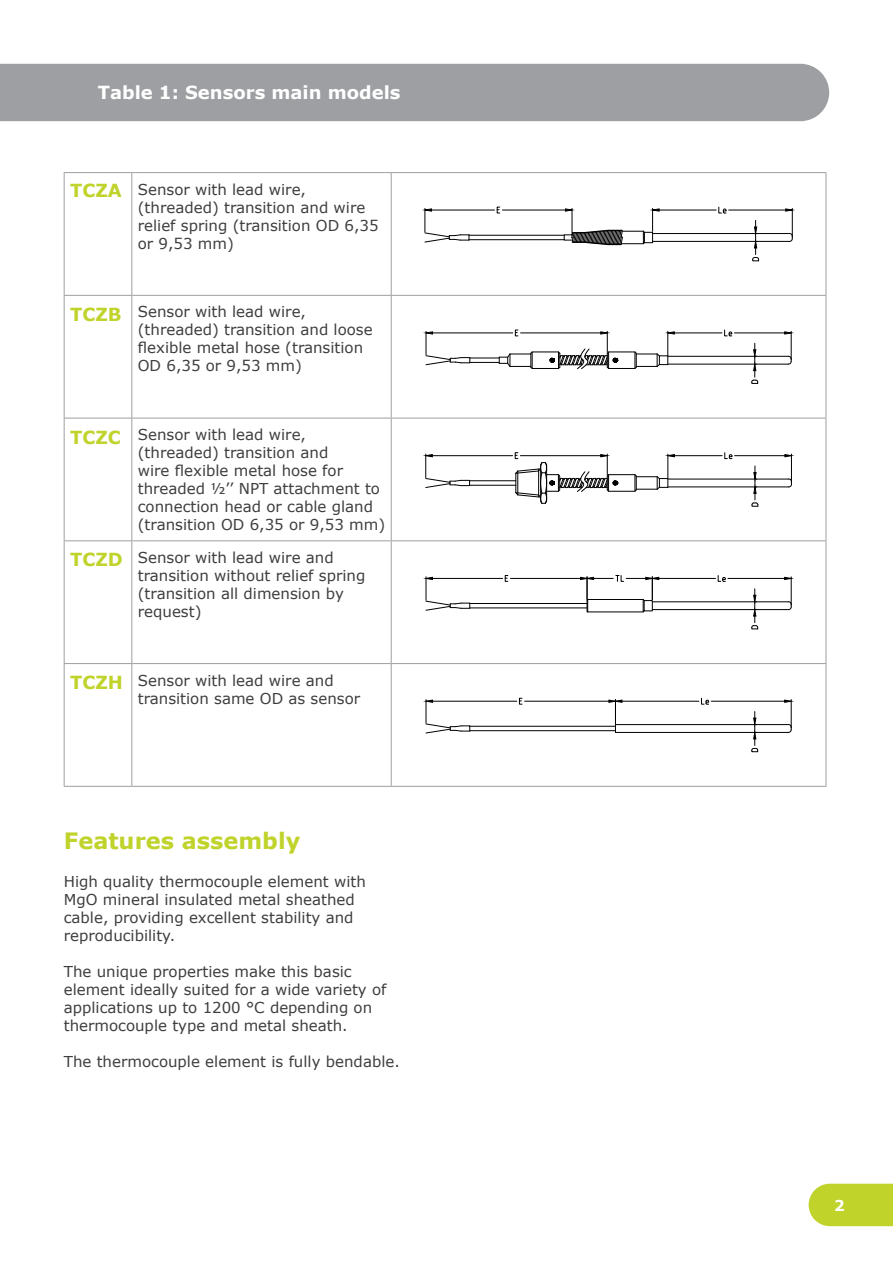
<style>
.page{position:relative;width:893px;height:1263px;background:#fff}
.page>*{position:absolute;margin:0;border:0;box-sizing:border-box;transform-origin:0 0}
.t1{font:700 22.5px "Verdana";color:#c0d32b}
.t2{font:700 18px "Verdana";color:#fff}
.t3{font:15px/18px "Verdana";color:#3e3e3f}
.t4{font:700 15px "Verdana";color:#fff}
.s1{font-weight:700;font-size:18px;color:#c0d32b}
</style>
<div class="page">
<div style="left:809px;top:1184px;width:84px;height:42px;background:#c0d32b"></div>
<div style="left:0;top:64px;width:829px;height:57px;background:#9d9fa2"></div>
<hr style="left:64px;top:172px;width:68px;height:1px;background:#9d9fa2">
<hr style="left:64px;top:173px;width:1px;height:122px;background:#9d9fa2">
<hr style="left:132px;top:172px;width:259px;height:1px;background:#9d9fa2">
<hr style="left:131px;top:173px;width:1px;height:122px;background:#9d9fa2">
<hr style="left:391px;top:172px;width:435px;height:1px;background:#9d9fa2">
<hr style="left:391px;top:173px;width:1px;height:122px;background:#9d9fa2">
<hr style="left:826px;top:173px;width:1px;height:122px;background:#9d9fa2">
<hr style="left:64px;top:295px;width:68px;height:1px;background:#9d9fa2">
<hr style="left:64px;top:296px;width:1px;height:122px;background:#9d9fa2">
<hr style="left:132px;top:295px;width:259px;height:1px;background:#9d9fa2">
<hr style="left:131px;top:296px;width:1px;height:122px;background:#9d9fa2">
<hr style="left:391px;top:295px;width:435px;height:1px;background:#9d9fa2">
<hr style="left:391px;top:296px;width:1px;height:122px;background:#9d9fa2">
<hr style="left:826px;top:296px;width:1px;height:122px;background:#9d9fa2">
<hr style="left:64px;top:418px;width:68px;height:1px;background:#9d9fa2">
<hr style="left:64px;top:418px;width:1px;height:122px;background:#9d9fa2">
<hr style="left:132px;top:418px;width:259px;height:1px;background:#9d9fa2">
<hr style="left:131px;top:418px;width:1px;height:122px;background:#9d9fa2">
<hr style="left:391px;top:418px;width:435px;height:1px;background:#9d9fa2">
<hr style="left:391px;top:418px;width:1px;height:122px;background:#9d9fa2">
<hr style="left:826px;top:418px;width:1px;height:122px;background:#9d9fa2">
<hr style="left:64px;top:540px;width:68px;height:1px;background:#9d9fa2">
<hr style="left:64px;top:541px;width:1px;height:122px;background:#9d9fa2">
<hr style="left:132px;top:540px;width:259px;height:1px;background:#9d9fa2">
<hr style="left:131px;top:541px;width:1px;height:122px;background:#9d9fa2">
<hr style="left:391px;top:540px;width:435px;height:1px;background:#9d9fa2">
<hr style="left:391px;top:541px;width:1px;height:122px;background:#9d9fa2">
<hr style="left:826px;top:541px;width:1px;height:122px;background:#9d9fa2">
<hr style="left:64px;top:663px;width:68px;height:1px;background:#9d9fa2">
<hr style="left:64px;top:664px;width:1px;height:122px;background:#9d9fa2">
<hr style="left:132px;top:663px;width:259px;height:1px;background:#9d9fa2">
<hr style="left:131px;top:664px;width:1px;height:122px;background:#9d9fa2">
<hr style="left:391px;top:663px;width:435px;height:1px;background:#9d9fa2">
<hr style="left:391px;top:664px;width:1px;height:122px;background:#9d9fa2">
<hr style="left:826px;top:664px;width:1px;height:122px;background:#9d9fa2">
<hr style="left:64px;top:786px;width:68px;height:1px;background:#9d9fa2">
<hr style="left:132px;top:786px;width:259px;height:1px;background:#9d9fa2">
<hr style="left:391px;top:786px;width:435px;height:1px;background:#9d9fa2">
<hr style="left:653px;top:233px;width:137px;height:1px;background:#000">
<hr style="left:653px;top:241px;width:137px;height:1px;background:#000">
<hr style="left:469px;top:235px;width:95px;height:1px;background:#000">
<hr style="left:469px;top:239px;width:95px;height:1px;background:#000">
<hr style="left:729px;top:210px;width:57px;height:1px;background:#000">
<hr style="left:659px;top:210px;width:57px;height:1px;background:#000">
<svg style="left:785px;top:208px;width:8px;height:34px"></svg>
<svg style="left:652px;top:208px;width:8px;height:23px"></svg>
<svg style="left:718px;top:207px;width:8px;height:7px"></svg>
<hr style="left:502px;top:210px;width:63px;height:1px;background:#000">
<hr style="left:431px;top:210px;width:63px;height:1px;background:#000">
<svg style="left:497px;top:207px;width:3px;height:6px"></svg>
<svg style="left:752px;top:220px;width:7px;height:41px"></svg>
<div style="left:644px;top:232px;width:9px;height:11px;border:1px solid #000"></div>
<svg style="left:564px;top:208px;width:81px;height:37px"></svg>
<svg style="left:424px;top:208px;width:46px;height:35px"></svg>
<div style="left:499px;top:357px;width:9px;height:7px;border:1px solid #000"></div>
<div style="left:659px;top:356px;width:9px;height:9px;border:1px solid #000"></div>
<hr style="left:668px;top:356px;width:120px;height:1px;background:#000">
<hr style="left:668px;top:364px;width:120px;height:1px;background:#000">
<hr style="left:734px;top:333px;width:51px;height:1px;background:#000">
<hr style="left:674px;top:333px;width:48px;height:1px;background:#000">
<svg style="left:784px;top:331px;width:8px;height:33px"></svg>
<svg style="left:667px;top:331px;width:8px;height:34px"></svg>
<svg style="left:724px;top:330px;width:8px;height:7px"></svg>
<svg style="left:751px;top:343px;width:7px;height:41px"></svg>
<hr style="left:433px;top:333px;width:80px;height:1px;background:#000">
<svg style="left:425px;top:331px;width:75px;height:34px"></svg>
<svg style="left:507px;top:330px;width:153px;height:39px"></svg>
<div style="left:659px;top:478px;width:9px;height:10px;border:1px solid #000"></div>
<hr style="left:668px;top:479px;width:121px;height:1px;background:#000">
<hr style="left:668px;top:487px;width:121px;height:1px;background:#000">
<hr style="left:734px;top:455px;width:51px;height:1px;background:#000">
<hr style="left:674px;top:455px;width:48px;height:1px;background:#000">
<svg style="left:784px;top:454px;width:8px;height:33px"></svg>
<svg style="left:667px;top:454px;width:8px;height:33px"></svg>
<svg style="left:724px;top:452px;width:8px;height:7px"></svg>
<svg style="left:752px;top:466px;width:7px;height:40px"></svg>
<hr style="left:470px;top:480px;width:46px;height:1px;background:#000">
<hr style="left:470px;top:485px;width:46px;height:1px;background:#000">
<hr style="left:432px;top:455px;width:81px;height:1px;background:#000">
<svg style="left:425px;top:454px;width:45px;height:34px"></svg>
<svg style="left:515px;top:452px;width:145px;height:52px"></svg>
<hr style="left:652px;top:601px;width:137px;height:1px;background:#000">
<hr style="left:652px;top:609px;width:137px;height:1px;background:#000">
<hr style="left:728px;top:578px;width:57px;height:1px;background:#000">
<hr style="left:659px;top:578px;width:57px;height:1px;background:#000">
<svg style="left:784px;top:577px;width:8px;height:33px"></svg>
<svg style="left:718px;top:575px;width:8px;height:7px"></svg>
<hr style="left:510px;top:578px;width:71px;height:1px;background:#000">
<hr style="left:432px;top:578px;width:71px;height:1px;background:#000">
<svg style="left:505px;top:575px;width:3px;height:6px"></svg>
<svg style="left:580px;top:575px;width:79px;height:38px"></svg>
<hr style="left:470px;top:603px;width:117px;height:1px;background:#000">
<hr style="left:470px;top:608px;width:117px;height:1px;background:#000">
<svg style="left:751px;top:589px;width:7px;height:40px"></svg>
<svg style="left:425px;top:577px;width:45px;height:34px"></svg>
<hr style="left:615px;top:724px;width:173px;height:1px;background:#000">
<hr style="left:615px;top:732px;width:173px;height:1px;background:#000">
<hr style="left:711px;top:701px;width:74px;height:1px;background:#000">
<hr style="left:622px;top:701px;width:77px;height:1px;background:#000">
<svg style="left:784px;top:699px;width:8px;height:34px"></svg>
<svg style="left:701px;top:698px;width:8px;height:7px"></svg>
<hr style="left:470px;top:726px;width:145px;height:1px;background:#000">
<hr style="left:470px;top:730px;width:145px;height:1px;background:#000">
<hr style="left:525px;top:701px;width:84px;height:1px;background:#000">
<hr style="left:433px;top:701px;width:84px;height:1px;background:#000">
<svg style="left:608px;top:699px;width:15px;height:33px"></svg>
<svg style="left:519px;top:698px;width:3px;height:6px"></svg>
<svg style="left:751px;top:711px;width:7px;height:41px"></svg>
<svg style="left:425px;top:699px;width:45px;height:34px"></svg>
<p class="t2" style="left:98px;top:81px;width:304px">Table 1: Sensors main models</p>
<p class="t3" style="left:138px;top:180px;width:242px;text-indent:-68px"><span class="s1">TCZA</span> Sensor with lead wire, (threaded) transition and wire relief spring (transition OD 6,35 or 9,53 mm)</p>
<p class="t3" style="left:138px;top:303px;width:236px;text-indent:-68px"><span class="s1">TCZB</span> Sensor with lead wire, (threaded) transition and loose flexible metal hose (transition<br>OD 6,35 or 9,53 mm)</p>
<p class="t3" style="left:138px;top:426px;width:249px;text-indent:-68px"><span class="s1">TCZC</span> Sensor with lead wire, (threaded) transition and<br>wire flexible metal hose for threaded ½’’ NPT attachment to connection head or cable gland (transition OD 6,35 or 9,53 mm)</p>
<p class="t3" style="left:138px;top:549px;width:229px;text-indent:-68px"><span class="s1">TCZD</span> Sensor with lead wire and transition without relief spring (transition all dimension by request)</p>
<p class="t3" style="left:138px;top:671px;width:224px;text-indent:-68px"><span class="s1">TCZH</span> Sensor with lead wire and transition same OD as sensor</p>
<h1 class="t1" style="left:64px;top:826px;width:238px">Features assembly</h1>
<p class="t3" style="left:64px;top:872px;width:304px">High quality thermocouple element with MgO mineral insulated metal sheathed cable, providing excellent stability and reproducibility.</p>
<p class="t3" style="left:64px;top:962px;width:324px">The unique properties make this basic element ideally suited for a wide variety of applications up to 1200 °C depending on thermocouple type and metal sheath.</p>
<p class="t3" style="left:64px;top:1052px;width:338px">The thermocouple element is fully bendable.</p>
<p class="t4" style="left:834px;top:1195px;width:12px">2</p>
</div>
